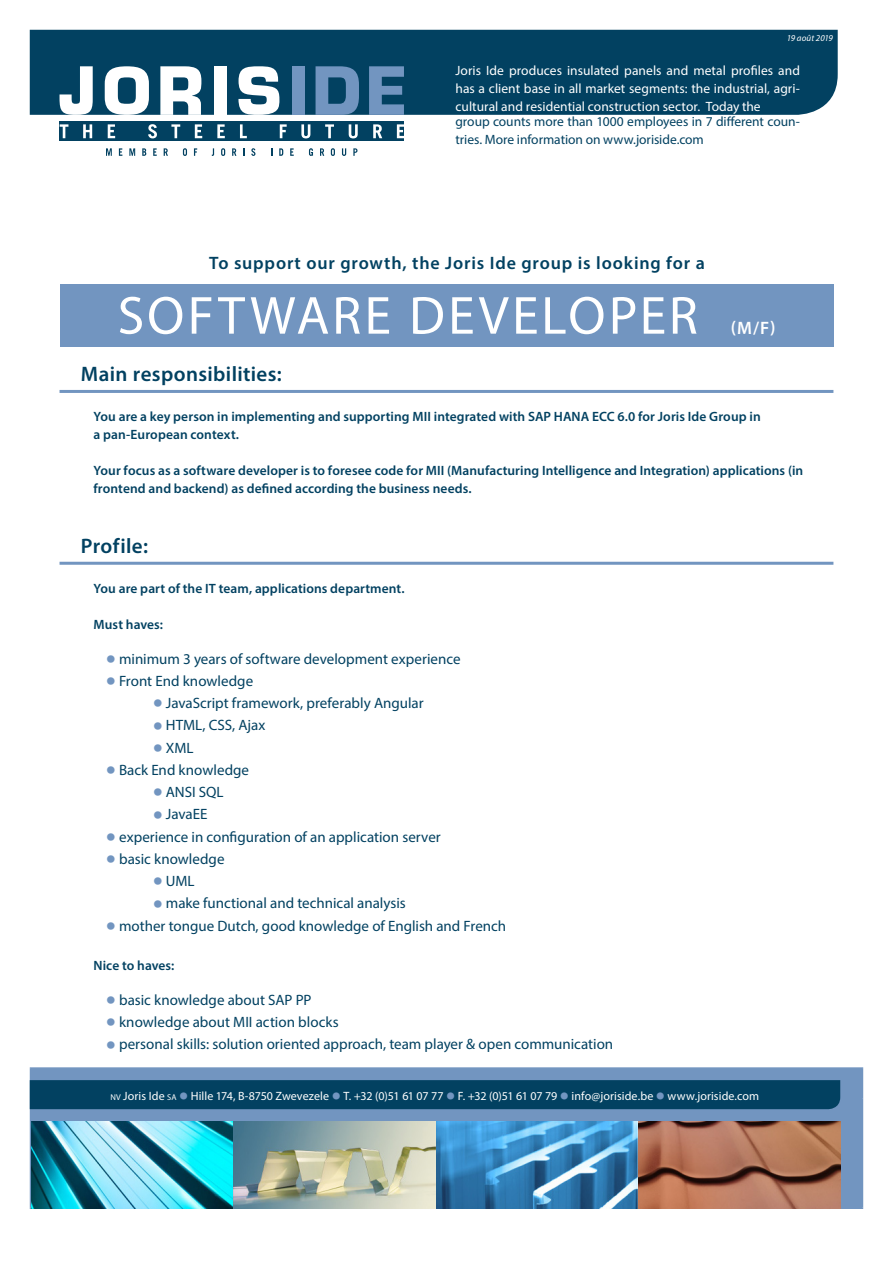
<style>
.page{position:relative;width:893px;height:1263px;background:#fff}
.page>*{position:absolute;margin:0;border:0;box-sizing:border-box;transform-origin:0 0}
.Functietitel{font:54px "Myriad Pro";letter-spacing:.06em;color:#fff}
.Functie___Profiel{font:600 21px "Myriad Pro";letter-spacing:.015em;color:#024161}
.Koptekstrij{font:600 18px "Myriad Pro";letter-spacing:.045em;color:#024161}
.Functietitel-2{font:600 18px "Myriad Pro";color:#fff}
.t1{font:15px "Myriad Pro";color:#024161}
.Introtekst{font:600 13.5px/18px "Myriad Pro";letter-spacing:.005em;color:#024161}
.t2{font:13.5px/18px "Myriad Pro";letter-spacing:.005em;color:#fff;text-align:justify}
.t3{font:13.5px/18px "Myriad Pro";letter-spacing:-.005em;color:#024161}
.t4{font:12px "Myriad Pro";letter-spacing:.005em;color:#fff}
.t5{font:italic 9px "Myriad Pro";letter-spacing:.005em;color:#fff}
.s1{font-weight:700;font-stretch:semi-expanded;font-size:27px;color:#7295c0}
.s2{font-size:8.4px}
.s3{font-weight:700;font-size:27px;color:#7295c0}
</style>
<div class="page">
<div style="left:30px;top:30px;width:808px;height:85px;background:#024161"></div>
<div style="left:31px;top:1069px;width:831px;height:138px;background:#7295c0"></div>
<hr style="left:862px;top:1069px;width:1px;height:30px;background:#7295c0">
<hr style="left:862px;top:1099px;width:1px;height:108px;background:#7295c0">
<hr style="left:30px;top:1067px;width:833px;height:2px;background:#7295c0">
<hr style="left:30px;top:1069px;width:1px;height:30px;background:#7295c0">
<hr style="left:30px;top:1099px;width:1px;height:108px;background:#7295c0">
<hr style="left:30px;top:1207px;width:833px;height:2px;background:#7295c0">
<hr style="left:31px;top:1098px;width:831px;height:1px;background:#7295c0">
<img style="left:233px;top:1121px;width:406px;height:87px">
<svg style="left:639px;top:1121px;width:201px;height:87px;background:#a76d54"></svg>
<img style="left:31px;top:1121px;width:202px;height:87px">
<svg style="left:436px;top:1121px;width:202px;height:87px;background:#468ec0"></svg>
<div style="left:30px;top:1080px;width:810px;height:29px;background:#024161"></div>
<svg style="left:106px;top:148px;width:6px;height:8px"></svg>
<svg style="left:119px;top:148px;width:3px;height:8px"></svg>
<svg style="left:129px;top:148px;width:6px;height:8px"></svg>
<svg style="left:142px;top:148px;width:4px;height:8px"></svg>
<svg style="left:153px;top:148px;width:4px;height:8px"></svg>
<svg style="left:164px;top:148px;width:4px;height:8px"></svg>
<svg style="left:183px;top:148px;width:4px;height:8px"></svg>
<svg style="left:194px;top:148px;width:3px;height:8px"></svg>
<svg style="left:212px;top:148px;width:2px;height:8px"></svg>
<svg style="left:221px;top:148px;width:4px;height:8px"></svg>
<svg style="left:232px;top:148px;width:4px;height:8px"></svg>
<svg style="left:251px;top:148px;width:4px;height:8px"></svg>
<svg style="left:279px;top:148px;width:4px;height:8px"></svg>
<svg style="left:290px;top:148px;width:4px;height:8px"></svg>
<svg style="left:309px;top:148px;width:4px;height:8px"></svg>
<svg style="left:320px;top:148px;width:4px;height:8px"></svg>
<svg style="left:331px;top:148px;width:4px;height:8px"></svg>
<svg style="left:342px;top:148px;width:4px;height:8px"></svg>
<svg style="left:353px;top:148px;width:4px;height:8px"></svg>
<div style="left:60px;top:122px;width:344px;height:19px;background:#024161"></div>
<svg style="left:60px;top:66px;width:33px;height:49px"></svg>
<svg style="left:105px;top:66px;width:44px;height:49px"></svg>
<svg style="left:160px;top:66px;width:41px;height:49px"></svg>
<div style="left:214px;top:66px;width:12px;height:49px;background:#fff"></div>
<svg style="left:238px;top:66px;width:42px;height:49px"></svg>
<div style="left:292px;top:66px;width:13px;height:49px;background:#7295c0"></div>
<svg style="left:316px;top:66px;width:43px;height:49px;background:#537ea6"></svg>
<svg style="left:369px;top:66px;width:35px;height:49px;background:#547ea6"></svg>
<svg style="left:60px;top:124px;width:8px;height:14px"></svg>
<svg style="left:83px;top:124px;width:9px;height:14px"></svg>
<svg style="left:108px;top:124px;width:7px;height:14px"></svg>
<svg style="left:148px;top:124px;width:9px;height:14px"></svg>
<svg style="left:171px;top:124px;width:9px;height:14px"></svg>
<svg style="left:195px;top:124px;width:7px;height:14px"></svg>
<svg style="left:217px;top:124px;width:8px;height:14px"></svg>
<svg style="left:240px;top:124px;width:7px;height:14px"></svg>
<svg style="left:280px;top:124px;width:7px;height:14px"></svg>
<svg style="left:301px;top:124px;width:9px;height:14px"></svg>
<svg style="left:325px;top:124px;width:9px;height:14px"></svg>
<svg style="left:349px;top:124px;width:9px;height:14px"></svg>
<svg style="left:373px;top:124px;width:9px;height:14px"></svg>
<svg style="left:397px;top:124px;width:7px;height:14px"></svg>
<div style="left:60px;top:285px;width:773px;height:62px;background:#7295c0"></div>
<hr style="left:60px;top:390px;width:773px;height:3px;background:#7295c0">
<hr style="left:60px;top:562px;width:773px;height:3px;background:#7295c0">
<p class="t5" style="left:787px;top:32px;width:48px">19 août 2019</p>
<p class="t2" style="left:455px;top:62px;width:346px">Joris Ide produces insulated panels and metal profiles and has a client base in all market segments: the industrial, agri&shy;cultural and residential construction sector. Today the</p>
<p class="t3" style="left:455px;top:112px;width:346px">group counts more than 1000 employees in 7 different coun&shy;tries. More information on www.joriside.com</p>
<p class="Koptekstrij" style="left:209px;top:251px;width:497px">To support our growth, the Joris Ide group is looking for a</p>
<p class="Functietitel" style="left:118px;top:282px;width:582px">SOFTWARE DEVELOPER</p>
<p class="Functietitel-2" style="left:731px;top:316px;width:46px">(M/F)</p>
<p class="Functie___Profiel" style="left:81px;top:361px;width:202px">Main responsibilities:</p>
<p class="Introtekst" style="left:94px;top:407px;width:669px">You are a key person in implementing and supporting MII integrated with SAP HANA ECC 6.0 for Joris Ide Group in a pan-European context.</p>
<p class="Introtekst" style="left:94px;top:461px;width:711px">Your focus as a software developer is to foresee code for MII (Manufacturing Intelligence and Integration) applications (in frontend and backend) as defined according the business needs.</p>
<p class="Functie___Profiel" style="left:81px;top:533px;width:69px">Profile:</p>
<p class="Introtekst" style="left:94px;top:579px;width:313px">You are part of the IT team, applications department.</p>
<p class="Introtekst" style="left:94px;top:615px;width:71px">Must haves:</p>
<p class="t1" style="left:106px;top:649px;width:356px"><span class="s1">•</span> minimum 3 years of software development experience</p>
<p class="t1" style="left:106px;top:671px;width:148px"><span class="s1">•</span> Front End knowledge</p>
<p class="t1" style="left:153px;top:694px;width:272px"><span class="s1">•</span> JavaScript framework, preferably Angular</p>
<p class="t1" style="left:153px;top:716px;width:114px"><span class="s1">•</span> HTML, CSS, Ajax</p>
<p class="t1" style="left:153px;top:738px;width:42px"><span class="s1">•</span> XML</p>
<p class="t1" style="left:106px;top:760px;width:144px"><span class="s1">•</span> Back End knowledge</p>
<p class="t1" style="left:153px;top:783px;width:72px"><span class="s1">•</span> ANSI SQL</p>
<p class="t1" style="left:153px;top:805px;width:56px"><span class="s1">•</span> JavaEE</p>
<p class="t1" style="left:106px;top:827px;width:336px"><span class="s1">•</span> experience in configuration of an application server</p>
<p class="t1" style="left:106px;top:849px;width:120px"><span class="s1">•</span> basic knowledge</p>
<p class="t1" style="left:153px;top:872px;width:43px"><span class="s1">•</span> UML</p>
<p class="t1" style="left:153px;top:894px;width:254px"><span class="s1">•</span> make functional and technical analysis</p>
<p class="t1" style="left:106px;top:916px;width:401px"><span class="s1">•</span> mother tongue Dutch, good knowledge of English and French</p>
<p class="Introtekst" style="left:94px;top:956px;width:82px">Nice to haves:</p>
<p class="t1" style="left:106px;top:990px;width:207px"><span class="s1">•</span> basic knowledge about SAP PP</p>
<p class="t1" style="left:106px;top:1013px;width:234px"><span class="s1">•</span> knowledge about MII action blocks</p>
<p class="t1" style="left:106px;top:1035px;width:508px"><span class="s1">•</span> personal skills: solution oriented approach, team player &amp; open communication</p>
<p class="t4" style="left:110px;top:1089px;width:650px"><span class="s2">NV</span> Joris Ide <span class="s2">SA</span> <span class="s3">•</span> Hille 174, B-8750 Zwevezele <span class="s3">•</span> T. +32 (0)51 61 07 77 <span class="s3">•</span> F. +32 (0)51 61 07 79 <span class="s3">•</span> info@joriside.be <span class="s3">•</span> www.joriside.com</p>
</div>
